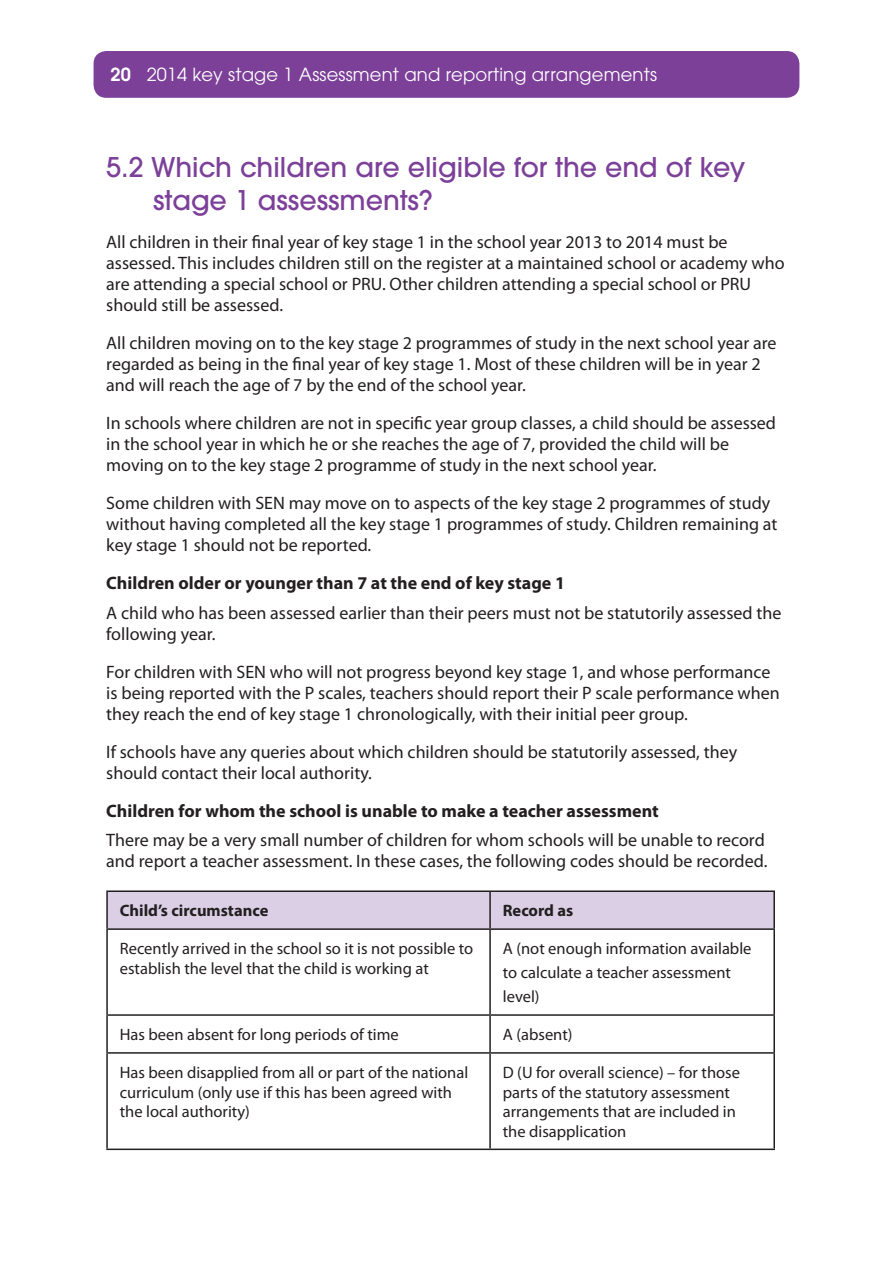
<style>
.page{position:relative;width:893px;height:1263px;background:#fff}
.page>*{position:absolute;margin:0;border:0;box-sizing:border-box;transform-origin:0 0}
.Heading_2{font:500 27px/33px "ITC Avant Garde Std";color:#7c4099}
.P__paragraph_text{font:18px/21px "Myriad Pro";color:#231f20}
.Heading_4{font:700 18px "Myriad Pro";color:#231f20}
.t1{font:18px "ITC Avant Garde Std";letter-spacing:.01em;color:#fff}
.Table_body_LEFT{font:16.5px/19.5px "Myriad Pro";color:#231f20}
.Table_header_bold{font:700 16.5px "Myriad Pro";color:#231f20}
.s1{font-weight:600}
</style>
<div class="page">
<div style="left:94px;top:51px;width:705px;height:47px;background:#7c4099;border-radius:13px"></div>
<div style="left:108px;top:892px;width:665px;height:36px;background:#dacfe5"></div>
<hr style="left:106px;top:890px;width:384px;height:2px;background:#231f20">
<hr style="left:106px;top:892px;width:2px;height:36px;background:#231f20">
<hr style="left:490px;top:890px;width:285px;height:2px;background:#231f20">
<hr style="left:489px;top:892px;width:2px;height:36px;background:#231f20">
<hr style="left:773px;top:892px;width:2px;height:36px;background:#231f20">
<hr style="left:106px;top:928px;width:384px;height:2px;background:#231f20">
<hr style="left:106px;top:930px;width:2px;height:84px;background:#231f20">
<hr style="left:490px;top:928px;width:285px;height:2px;background:#231f20">
<hr style="left:489px;top:930px;width:2px;height:84px;background:#231f20">
<hr style="left:773px;top:930px;width:2px;height:84px;background:#231f20">
<hr style="left:106px;top:1014px;width:384px;height:2px;background:#231f20">
<hr style="left:106px;top:1016px;width:2px;height:36px;background:#231f20">
<hr style="left:490px;top:1014px;width:285px;height:2px;background:#231f20">
<hr style="left:489px;top:1016px;width:2px;height:36px;background:#231f20">
<hr style="left:773px;top:1016px;width:2px;height:36px;background:#231f20">
<hr style="left:106px;top:1052px;width:384px;height:2px;background:#231f20">
<hr style="left:106px;top:1054px;width:2px;height:94px;background:#231f20">
<hr style="left:490px;top:1052px;width:285px;height:2px;background:#231f20">
<hr style="left:489px;top:1054px;width:2px;height:94px;background:#231f20">
<hr style="left:773px;top:1054px;width:2px;height:94px;background:#231f20">
<hr style="left:106px;top:1148px;width:384px;height:2px;background:#231f20">
<hr style="left:490px;top:1148px;width:285px;height:2px;background:#231f20">
<p class="t1" style="left:111px;top:63px;width:548px"><span class="s1">20</span> 2014 key stage 1 Assessment and reporting arrangements</p>
<p class="Heading_2" style="left:153px;top:151px;width:594px;text-indent:-47px">5.2 Which children are eligible for the end of key stage 1 assessments?</p>
<p class="P__paragraph_text" style="left:106px;top:231px;width:680px">All children in their final year of key stage 1 in the school year 2013 to 2014 must be assessed. This includes children still on the register at a maintained school or academy who are attending a special school or PRU. Other children attending a special school or PRU should still be assessed.</p>
<p class="P__paragraph_text" style="left:106px;top:333px;width:672px">All children moving on to the key stage 2 programmes of study in the next school year are regarded as being in the final year of key stage 1. Most of these children will be in year 2 and will reach the age of 7 by the end of the school year.</p>
<p class="P__paragraph_text" style="left:106px;top:413px;width:671px">In schools where children are not in specific year group classes, a child should be assessed in the school year in which he or she reaches the age of 7, provided the child will be moving on to the key stage 2 programme of study in the next school year.</p>
<p class="P__paragraph_text" style="left:106px;top:493px;width:673px">Some children with SEN may move on to aspects of the key stage 2 programmes of study without having completed all the key stage 1 programmes of study. Children remaining at key stage 1 should not be reported.</p>
<p class="Heading_4" style="left:106px;top:572px;width:460px">Children older or younger than 7 at the end of key stage 1</p>
<p class="P__paragraph_text" style="left:106px;top:602px;width:677px">A child who has been assessed earlier than their peers must not be statutorily assessed the following year.</p>
<p class="P__paragraph_text" style="left:106px;top:661px;width:675px">For children with SEN who will not progress beyond key stage 1, and whose performance is being reported with the P scales, teachers should report their P scale performance when they reach the end of key stage 1 chronologically, with their initial peer group.</p>
<p class="P__paragraph_text" style="left:106px;top:741px;width:632px">If schools have any queries about which children should be statutorily assessed, they should contact their local authority.</p>
<p class="Heading_4" style="left:106px;top:799px;width:554px">Children for whom the school is unable to make a teacher assessment</p>
<p class="P__paragraph_text" style="left:106px;top:830px;width:663px">There may be a very small number of children for whom schools will be unable to record and report a teacher assessment. In these cases, the following codes should be recorded.</p>
<p class="Table_header_bold" style="left:120px;top:900px;width:150px">Child’s circumstance</p>
<p class="Table_header_bold" style="left:503px;top:900px;width:72px">Record as</p>
<p class="Table_body_LEFT" style="left:120px;top:939px;width:355px">Recently arrived in the school so it is not possible to establish the level that the child is working at</p>
<p class="Table_body_LEFT" style="left:503px;top:936px;width:250px;line-height:24px">A (not enough information available to calculate a teacher assessment level)</p>
<p class="Table_body_LEFT" style="left:120px;top:1024px;width:280px">Has been absent for long periods of time</p>
<p class="Table_body_LEFT" style="left:503px;top:1024px;width:71px">A (absent)</p>
<p class="Table_body_LEFT" style="left:120px;top:1062px;width:350px">Has been disapplied from all or part of the national curriculum (only use if this has been agreed with the local authority)</p>
<p class="Table_body_LEFT" style="left:503px;top:1062px;width:239px">D (U for overall science) – for those parts of the statutory assessment arrangements that are included in the disapplication</p>
</div>
